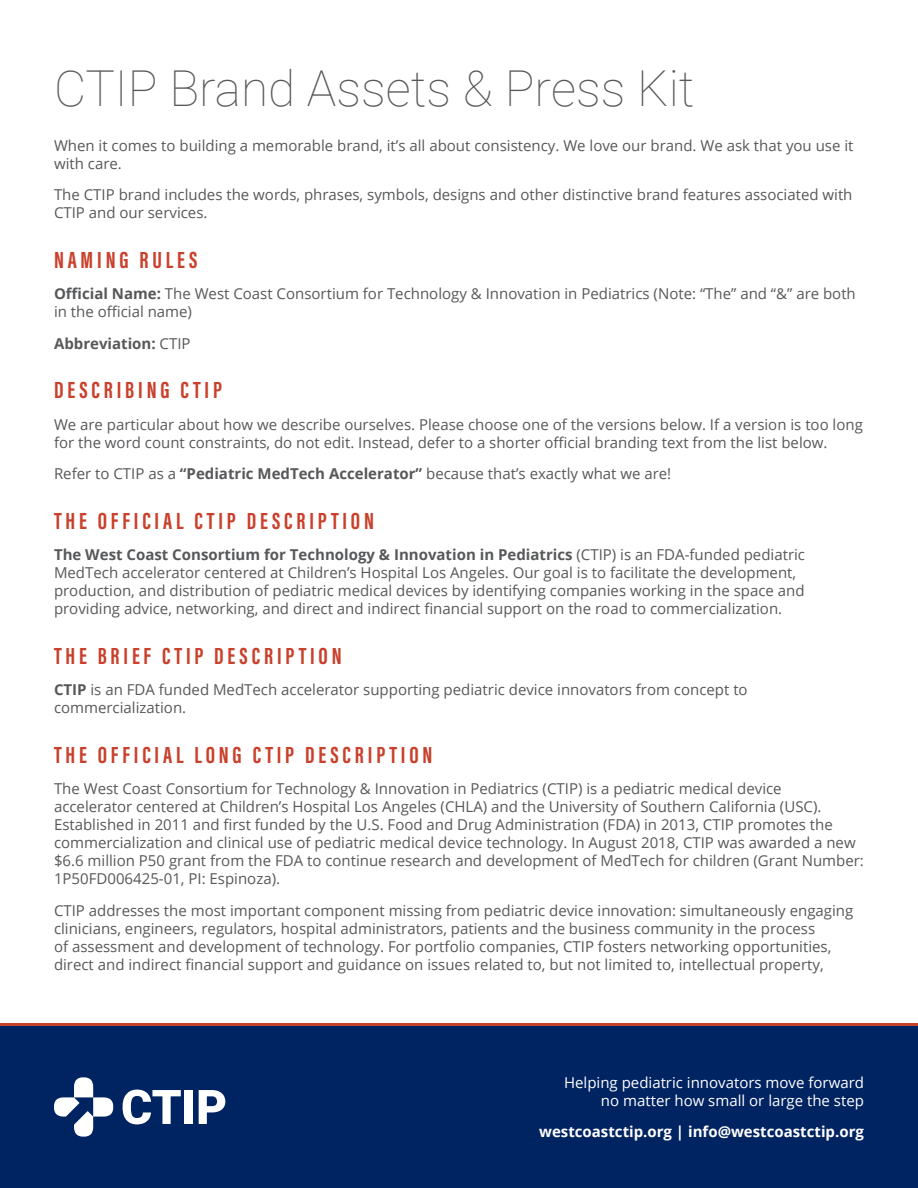
<style>
.page{position:relative;width:918px;height:1188px;background:#fff}
.page>*{position:absolute;margin:0;border:0;box-sizing:border-box;transform-origin:0 0}
.t1{font:100 49.5px "Roboto";color:#57585a}
.t2{font:700 24px "Acumin Pro Extra Cond";letter-spacing:.16em;color:#c9402b}
.t3{font:15px/18px "Open Sans";color:#57585a}
.t4{font:15px/18px "Open Sans";color:#fff;text-align:right}
.t5{font:700 15px "Open Sans";color:#fff}
.t6{font:700 15px "Open Sans";color:#57585a}
.s1{font-weight:700}
.s2{font-weight:400}
</style>
<div class="page">
<div style="left:0;top:1026px;width:918px;height:162px;background:#002361"></div>
<svg style="left:123px;top:1090px;width:58px;height:34px"></svg>
<div style="left:185px;top:1090px;width:8px;height:34px;background:#fff"></div>
<svg style="left:199px;top:1090px;width:26px;height:34px"></svg>
<svg style="left:54px;top:1077px;width:59px;height:60px"></svg>
<hr style="left:0;top:1023px;width:918px;height:3px;background:#c9402b">
<h1 class="t1" style="left:54px;top:54px;width:642px">CTIP Brand Assets &amp; Press Kit</h1>
<p class="t3" style="left:54px;top:136px;width:801px">When it comes to building a memorable brand, it’s all about consistency. We love our brand. We ask that you use it with care.</p>
<p class="t3" style="left:54px;top:186px;width:800px">The CTIP brand includes the words, phrases, symbols, designs and other distinctive brand features associated with<br>CTIP and our services.</p>
<h2 class="t2" style="left:54px;top:245px;width:145px">NAMING RULES</h2>
<p class="t3" style="left:54px;top:285px;width:803px"><span class="s1">Official Name:</span> The West Coast Consortium for Technology &amp; Innovation in Pediatrics (Note: “The” and “&amp;” are both in the official name)</p>
<p class="t6" style="left:54px;top:333px;width:138px">Abbreviation: <span class="s2">CTIP</span></p>
<h2 class="t2" style="left:54px;top:376px;width:170px">DESCRIBING CTIP</h2>
<p class="t3" style="left:54px;top:415px;width:810px">We are particular about how we describe ourselves. Please choose one of the versions below. If a version is too long for the word count constraints, do not edit. Instead, defer to a shorter official branding text from the list below.</p>
<p class="t3" style="left:54px;top:465px;width:619px">Refer to CTIP as a <span class="s1">“Pediatric MedTech Accelerator”</span> because that’s exactly what we are!</p>
<h2 class="t2" style="left:54px;top:506px;width:322px">THE OFFICIAL CTIP DESCRIPTION</h2>
<p class="t3" style="left:54px;top:546px;width:753px"><span class="s1">The West Coast Consortium for Technology &amp; Innovation in Pediatrics</span> (CTIP) is an FDA-funded pediatric MedTech accelerator centered at Children’s Hospital Los Angeles. Our goal is to facilitate the development, production, and distribution of pediatric medical devices by identifying companies working in the space and providing advice, networking, and direct and indirect financial support on the road to commercialization.</p>
<h2 class="t2" style="left:54px;top:641px;width:289px">THE BRIEF CTIP DESCRIPTION</h2>
<p class="t3" style="left:54px;top:681px;width:695px"><span class="s1">CTIP</span> is an FDA funded MedTech accelerator supporting pediatric device innovators from concept to commercialization.</p>
<h2 class="t2" style="left:54px;top:740px;width:380px">THE OFFICIAL LONG CTIP DESCRIPTION</h2>
<p class="t3" style="left:54px;top:780px;width:811px">The West Coast Consortium for Technology &amp; Innovation in Pediatrics (CTIP) is a pediatric medical device<br>accelerator centered at Children’s Hospital Los Angeles (CHLA) and the University of Southern California (USC).<br>Established in 2011 and first funded by the U.S. Food and Drug Administration (FDA) in 2013, CTIP promotes the commercialization and clinical use of pediatric medical device technology. In August 2018, CTIP was awarded a new $6.6 million P50 grant from the FDA to continue research and development of MedTech for children (Grant Number:<br>1P50FD006425-01, PI: Espinoza).</p>
<p class="t3" style="left:54px;top:901px;width:801px">CTIP addresses the most important component missing from pediatric device innovation: simultaneously engaging clinicians, engineers, regulators, hospital administrators, patients and the business community in the process<br>of assessment and development of technology. For portfolio companies, CTIP fosters networking opportunities, direct and indirect financial support and guidance on issues related to, but not limited to, intellectual property,</p>
<p class="t4" style="left:564px;top:1073px;width:301px">Helping pediatric innovators move forward no matter how small or large the step</p>
<p class="t5" style="left:539px;top:1121px;width:326px">westcoastctip.org | info@westcoastctip.org</p>
</div>
